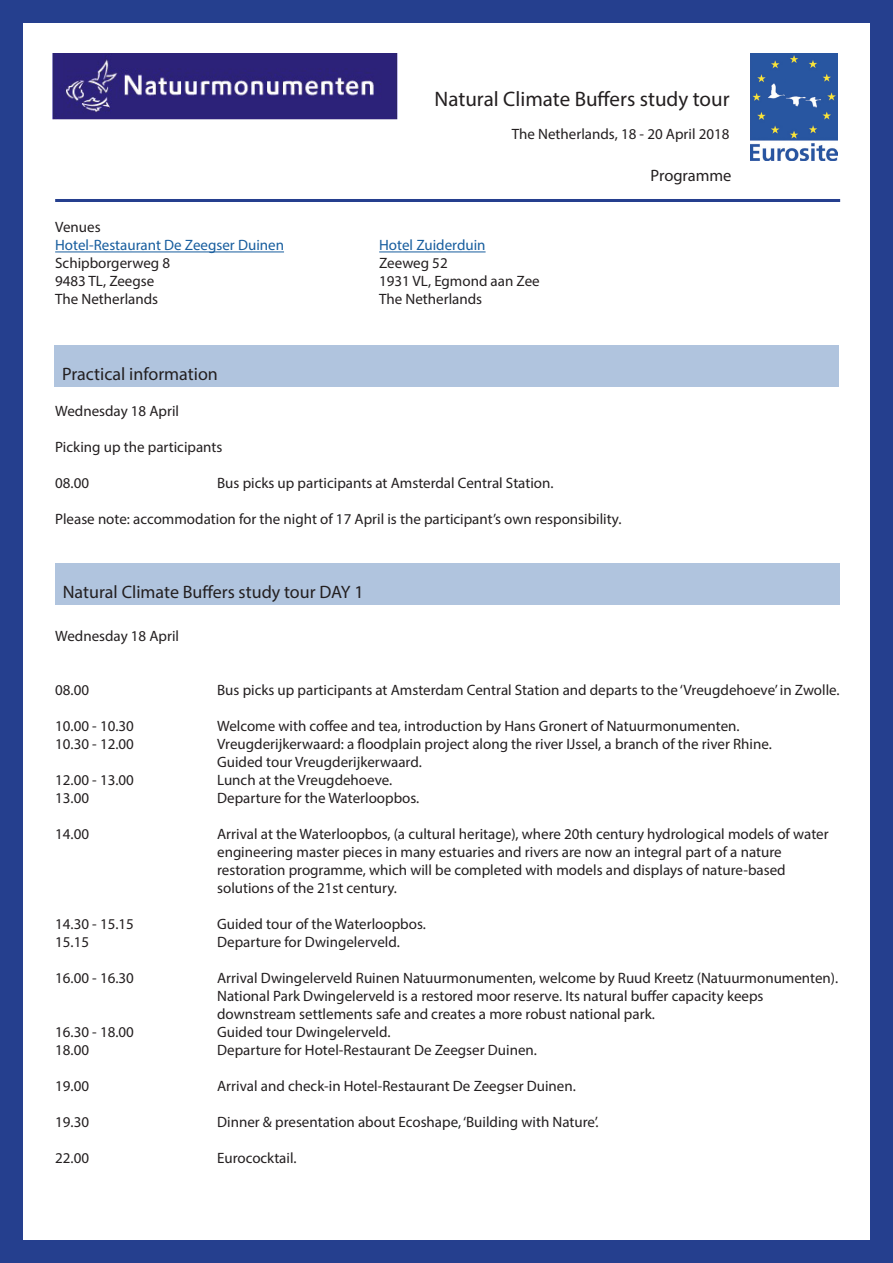
<style>
.page{position:relative;width:893px;height:1263px;background:#fff}
.page>*{position:absolute;margin:0;border:0;box-sizing:border-box;transform-origin:0 0}
.t1{font:21px "Myriad Pro";color:#231f20}
.t2{font:18px "Myriad Pro";color:#231f20}
.t3{font:16.5px "Myriad Pro";letter-spacing:-.005em;color:#231f20}
.t4{font:15px "Myriad Pro";color:#231f20}
.t5{font:15px "Myriad Pro";color:#175d9e}
</style>
<div class="page">
<hr style="left:55px;top:199px;width:785px;height:3px;background:#253f8e">
<img style="left:751px;top:54px;width:86px;height:106px">
<div style="left:0;top:0;width:893px;height:23px;background:#253f8e"></div>
<div style="left:870px;top:0;width:23px;height:1263px;background:#253f8e"></div>
<div style="left:0;top:0;width:23px;height:1263px;background:#253f8e"></div>
<div style="left:0;top:1240px;width:893px;height:23px;background:#253f8e"></div>
<img style="left:53px;top:54px;width:344px;height:66px">
<hr style="left:55px;top:252px;width:229px;height:1px;background:#175d9e">
<hr style="left:379px;top:252px;width:107px;height:1px;background:#175d9e">
<div style="left:55px;top:563px;width:785px;height:42px;background:#b0c4de"></div>
<div style="left:55px;top:345px;width:784px;height:42px;background:#b0c4de"></div>
<h1 class="t1" style="left:435px;top:86px;width:296px">Natural Climate Buffers study tour</h1>
<p class="t4" style="left:512px;top:124px;width:219px">The Netherlands, 18 - 20 April 2018</p>
<p class="t4" style="left:55px;top:218px;width:47px">Venues</p>
<p class="t5" style="left:55px;top:236px;width:230px">Hotel-Restaurant De Zeegser Duinen</p>
<p class="t5" style="left:379px;top:236px;width:108px">Hotel Zuiderduin</p>
<p class="t4" style="left:55px;top:254px;width:116px">Schipborgerweg 8</p>
<p class="t4" style="left:379px;top:254px;width:70px">Zeeweg 52</p>
<p class="t4" style="left:55px;top:272px;width:101px">9483 TL, Zeegse</p>
<p class="t4" style="left:379px;top:272px;width:162px">1931 VL, Egmond aan Zee</p>
<p class="t4" style="left:55px;top:290px;width:105px">The Netherlands</p>
<p class="t4" style="left:379px;top:290px;width:105px">The Netherlands</p>
<p class="t2" style="left:62px;top:363px;width:157px">Practical information</p>
<p class="t4" style="left:55px;top:402px;width:126px">Wednesday 18 April</p>
<p class="t4" style="left:55px;top:438px;width:169px">Picking up the participants</p>
<p class="t4" style="left:55px;top:474px;width:35px">08.00</p>
<p class="t4" style="left:217px;top:474px;width:338px">Bus picks up participants at Amsterdal Central Station.</p>
<p class="t4" style="left:55px;top:510px;width:568px">Please note: accommodation for the night of 17 April is the participant’s own responsibility.</p>
<p class="t2" style="left:63px;top:581px;width:302px">Natural Climate Buffers study tour DAY 1</p>
<p class="t4" style="left:55px;top:626px;width:126px">Wednesday 18 April</p>
<p class="t3" style="left:651px;top:166px;width:82px">Programme</p>
<p class="t4" style="left:55px;top:680px;width:35px">08.00</p>
<p class="t4" style="left:217px;top:680px;width:624px">Bus picks up participants at Amsterdam Central Station and departs to the ‘Vreugdehoeve’ in Zwolle.</p>
<p class="t4" style="left:55px;top:716px;width:80px">10.00 - 10.30</p>
<p class="t4" style="left:217px;top:716px;width:524px">Welcome with coffee and tea, introduction by Hans Gronert of Natuurmonumenten.</p>
<p class="t4" style="left:55px;top:734px;width:80px">10.30 - 12.00</p>
<p class="t4" style="left:217px;top:734px;width:556px">Vreugderijkerwaard: a floodplain project along the river IJssel, a branch of the river Rhine.</p>
<p class="t4" style="left:217px;top:752px;width:206px">Guided tour Vreugderijkerwaard.</p>
<p class="t4" style="left:55px;top:770px;width:80px">12.00 - 13.00</p>
<p class="t4" style="left:217px;top:770px;width:177px">Lunch at the Vreugdehoeve.</p>
<p class="t4" style="left:55px;top:788px;width:35px">13.00</p>
<p class="t4" style="left:217px;top:788px;width:204px">Departure for the Waterloopbos.</p>
<p class="t4" style="left:55px;top:824px;width:35px">14.00</p>
<p class="t4" style="left:217px;top:824px;width:613px">Arrival at the Waterloopbos, (a cultural heritage), where 20th century hydrological models of water</p>
<p class="t4" style="left:217px;top:842px;width:566px">engineering master pieces in many estuaries and rivers are now an integral part of a nature</p>
<p class="t4" style="left:217px;top:860px;width:570px">restoration programme, which will be completed with models and displays of nature-based</p>
<p class="t4" style="left:217px;top:878px;width:181px">solutions of the 21st century.</p>
<p class="t4" style="left:55px;top:914px;width:80px">14.30 - 15.15</p>
<p class="t4" style="left:217px;top:914px;width:210px">Guided tour of the Waterloopbos.</p>
<p class="t4" style="left:55px;top:932px;width:35px">15.15</p>
<p class="t4" style="left:217px;top:932px;width:184px">Departure for Dwingelerveld.</p>
<p class="t4" style="left:55px;top:968px;width:80px">16.00 - 16.30</p>
<p class="t4" style="left:217px;top:968px;width:623px">Arrival Dwingelerveld Ruinen Natuurmonumenten, welcome by Ruud Kreetz (Natuurmonumenten).</p>
<p class="t4" style="left:217px;top:986px;width:548px">National Park Dwingelerveld is a restored moor reserve. Its natural buffer capacity keeps</p>
<p class="t4" style="left:217px;top:1004px;width:439px">downstream settlements safe and creates a more robust national park.</p>
<p class="t4" style="left:55px;top:1022px;width:80px">16.30 - 18.00</p>
<p class="t4" style="left:217px;top:1022px;width:175px">Guided tour Dwingelerveld.</p>
<p class="t4" style="left:55px;top:1040px;width:35px">18.00</p>
<p class="t4" style="left:217px;top:1040px;width:321px">Departure for Hotel-Restaurant De Zeegser Duinen.</p>
<p class="t4" style="left:55px;top:1076px;width:35px">19.00</p>
<p class="t4" style="left:217px;top:1076px;width:360px">Arrival and check-in Hotel-Restaurant De Zeegser Duinen.</p>
<p class="t4" style="left:55px;top:1112px;width:35px">19.30</p>
<p class="t4" style="left:217px;top:1112px;width:383px">Dinner &amp; presentation about Ecoshape, ‘Building with Nature’.</p>
<p class="t4" style="left:55px;top:1148px;width:35px">22.00</p>
<p class="t4" style="left:217px;top:1148px;width:81px">Eurococktail.</p>
</div>
